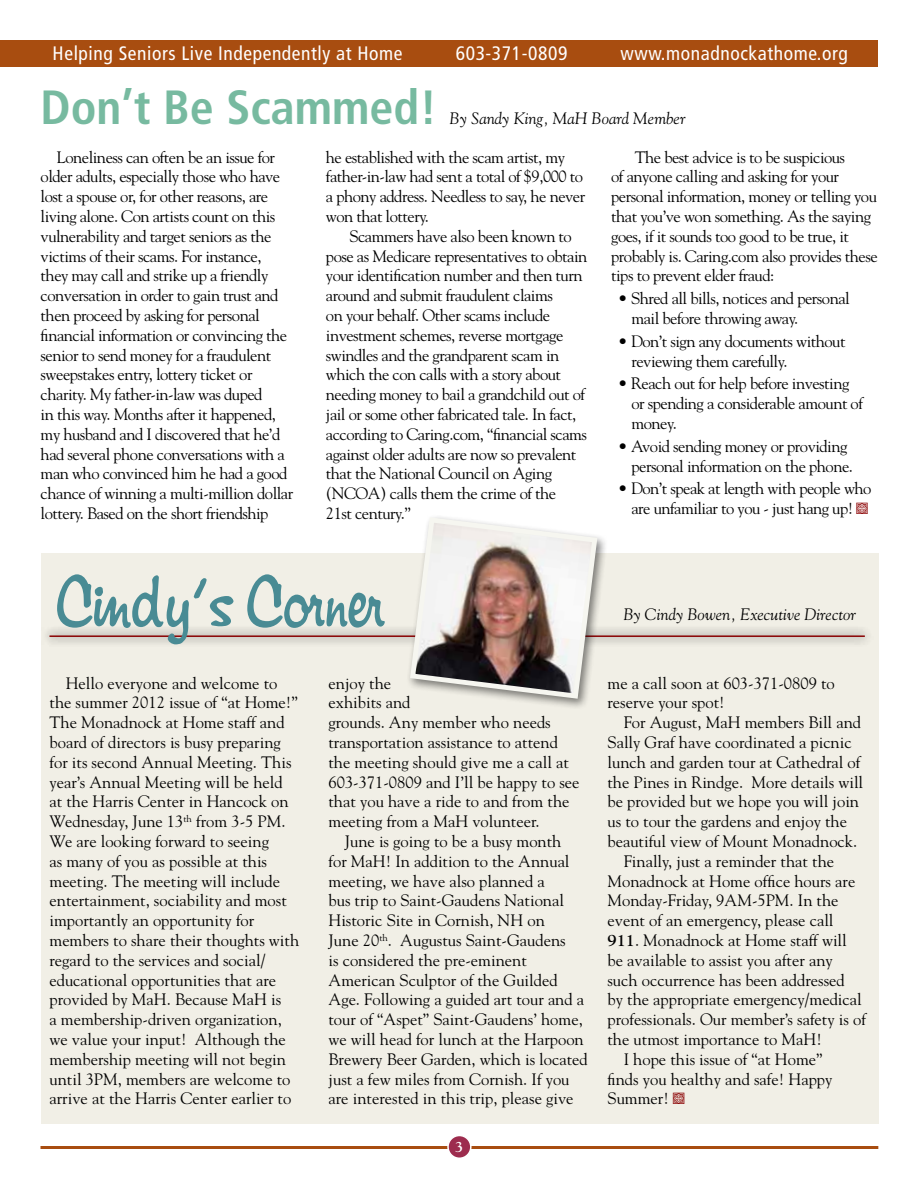
<style>
.page{position:relative;width:918px;height:1188px;background:#fff}
.page>*{position:absolute;margin:0;border:0;box-sizing:border-box;transform-origin:0 0}
.t1{font:75px "Montauk Pro";color:#498b94}
.t2{font:700 condensed 48px "Frutiger LT Std";color:#77baa0}
.t3{font:condensed 19.5px "Frutiger LT Std";letter-spacing:.03em;color:#fff}
.t4{font:16.5px/19.8px "Goudy Std";color:#000}
.t5{font:16.5px/19.8px "Goudy Std";letter-spacing:-.03em;color:#000}
.t6{font:italic 16.5px "Goudy Std";color:#000}
.t7{font:700 15px "Goudy Std";color:#fff}
.s1{font-weight:700}
</style>
<div class="page">
<hr style="left:40px;top:1146px;width:838px;height:3px;background:#a84d10">
<div style="left:448px;top:1135px;width:23px;height:23px;background:#9d2c4e;border-radius:50%"></div>
<div style="left:447px;top:1135px;width:25px;height:24px;border:2px solid #fff;border-radius:50%"></div>
<div style="left:41px;top:553px;width:837px;height:571px;background:#f1efe6"></div>
<div style="left:0;top:40px;width:878px;height:28px;background:#a84d10"></div>
<svg style="left:46px;top:628px;width:822px;height:17px;fill:#dddbd3"></svg>
<hr style="left:50px;top:635px;width:815px;height:2px;background:#8b0304">
<div style="left:406px;top:513px;width:203px;height:197px;background:#000;opacity:.5"></div>
<svg style="left:407px;top:515px;width:193px;height:186px"></svg>
<p class="t3" style="left:53px;top:42px;width:351px">Helping Seniors Live Independently at Home</p>
<p class="t3" style="left:456px;top:42px;width:113px">603-371-0809</p>
<p class="t3" style="left:621px;top:42px;width:229px">www.monadnockathome.org</p>
<h2 class="t2" style="left:40px;top:79px;width:398px">Don’t Be Scammed!</h2>
<p class="t6" style="left:450px;top:109px;width:237px">By Sandy King, MaH Board Member</p>
<p class="t5" style="left:41px;top:147px;width:254px;text-indent:16px">Loneliness can often be an issue for older adults, especially those who have lost a spouse or, for other reasons, are living alone. Con artists count on this vulnerability and target seniors as the victims of their scams. For instance, they may call and strike up a friendly conversation in order to gain trust and then proceed by asking for personal financial information or convincing the senior to send money for a fraudulent sweepstakes entry, lottery ticket or charity. My father-in-law was duped<br>in this way. Months after it happened, my husband and I discovered that he’d had several phone conversations with a man who convinced him he had a good chance of winning a multi-million dollar lottery. Based on the short friendship</p>
<p class="t5" style="left:326px;top:147px;width:261px">he established with the scam artist, my father-in-law had sent a total of $9,000 to a phony address. Needless to say, he never won that lottery.</p>
<p class="t5" style="left:326px;top:226px;width:263px;text-indent:23px">Scammers have also been known to pose as Medicare representatives to obtain your identification number and then turn around and submit fraudulent claims<br>on your behalf. Other scams include investment schemes, reverse mortgage swindles and the grandparent scam in which the con calls with a story about needing money to bail a grandchild out of jail or some other fabricated tale. In fact, according to Caring.com, “financial scams against older adults are now so prevalent that the National Council on Aging (NCOA) calls them the crime of the<br>21st century.”</p>
<p class="t5" style="left:611px;top:147px;width:268px;text-indent:23px">The best advice is to be suspicious<br>of anyone calling and asking for your personal information, money or telling you that you’ve won something. As the saying goes, if it sounds too good to be true, it probably is. Caring.com also provides these tips to prevent elder fraud:</p>
<p class="t5" style="left:631px;top:288px;width:220px;text-indent:-13px">• Shred all bills, notices and personal mail before throwing away.</p>
<p class="t5" style="left:631px;top:331px;width:216px;text-indent:-13px">• Don’t sign any documents without reviewing them carefully.</p>
<p class="t5" style="left:631px;top:374px;width:233px;text-indent:-13px">• Reach out for help before investing or spending a considerable amount of money.</p>
<p class="t5" style="left:631px;top:436px;width:223px;text-indent:-13px">• Avoid sending money or providing personal information on the phone.</p>
<p class="t5" style="left:618px;top:479px;width:255px;text-align:center">• Don’t speak at length with people who are unfamiliar to you - just hang up!</p>
<h1 class="t1" style="left:54px;top:557px;width:333px">Cindy’s Corner</h1>
<p class="t4" style="left:50px;top:673px;width:251px;text-indent:16px">Hello everyone and welcome to the summer 2012 issue of “at Home!” The Monadnock at Home staff and board of directors is busy preparing for its second Annual Meeting. This year’s Annual Meeting will be held at the Harris Center in Hancock on Wednesday, June 13<sup>th</sup> from 3-5 PM.<br>We are looking forward to seeing<br>as many of you as possible at this meeting. The meeting will include entertainment, sociability and most importantly an opportunity for members to share their thoughts with regard to the services and social/ educational opportunities that are provided by MaH. Because MaH is<br>a membership-driven organization, we value your input! Although the membership meeting will not begin until 3PM, members are welcome to arrive at the Harris Center earlier to</p>
<p class="t4" style="left:329px;top:673px;width:253px">enjoy the<br>exhibits and<br>grounds. Any member who needs transportation assistance to attend the meeting should give me a call at<br>603-371-0809 and I’ll be happy to see that you have a ride to and from the meeting from a MaH volunteer.</p>
<p class="t4" style="left:329px;top:831px;width:261px;text-indent:16px">June is going to be a busy month<br>for MaH! In addition to the Annual meeting, we have also planned a<br>bus trip to Saint-Gaudens National Historic Site in Cornish, NH on<br>June 20<sup>th</sup>. Augustus Saint-Gaudens<br>is considered the pre-eminent American Sculptor of the Guilded Age. Following a guided art tour and a tour of “Aspet” Saint-Gaudens’ home, we will head for lunch at the Harpoon Brewery Beer Garden, which is located just a few miles from Cornish. If you are interested in this trip, please give</p>
<p class="t7" style="left:455px;top:1137px;width:10px">3</p>
<p class="t6" style="left:623px;top:604px;width:234px">By Cindy Bowen, Executive Director</p>
<p class="t4" style="left:608px;top:673px;width:229px">me a call soon at 603-371-0809 to reserve your spot!</p>
<p class="t4" style="left:624px;top:712px;width:239px">For August, MaH members Bill and</p>
<p class="t4" style="left:608px;top:732px;width:246px">Sally Graf have coordinated a picnic</p>
<p class="t4" style="left:608px;top:752px;width:254px">lunch and garden tour at Cathedral of</p>
<p class="t4" style="left:608px;top:772px;width:257px">the Pines in Rindge. More details will</p>
<p class="t4" style="left:608px;top:792px;width:253px">be provided but we hope you will join</p>
<p class="t4" style="left:608px;top:811px;width:241px">us to tour the gardens and enjoy the</p>
<p class="t4" style="left:608px;top:831px;width:251px">beautiful view of Mount Monadnock.</p>
<p class="t4" style="left:624px;top:851px;width:212px">Finally, just a reminder that the</p>
<p class="t4" style="left:608px;top:871px;width:249px">Monadnock at Home office hours are</p>
<p class="t4" style="left:608px;top:891px;width:233px">Monday-Friday, 9AM-5PM. In the</p>
<p class="t4" style="left:608px;top:910px;width:228px">event of an emergency, please call</p>
<p class="t4" style="left:608px;top:930px;width:241px"><span class="s1">911</span>. Monadnock at Home staff will</p>
<p class="t4" style="left:608px;top:950px;width:227px">be available to assist you after any</p>
<p class="t4" style="left:608px;top:970px;width:239px">such occurrence has been addressed</p>
<p class="t4" style="left:608px;top:990px;width:256px">by the appropriate emergency/medical</p>
<p class="t4" style="left:608px;top:1009px;width:260px">professionals. Our member’s safety is of</p>
<p class="t4" style="left:608px;top:1029px;width:216px">the utmost importance to MaH!</p>
<p class="t4" style="left:624px;top:1049px;width:200px">I hope this issue of “at Home”</p>
<p class="t4" style="left:608px;top:1069px;width:226px">finds you healthy and safe! Happy</p>
<p class="t4" style="left:608px;top:1089px;width:63px">Summer!</p>
</div>
